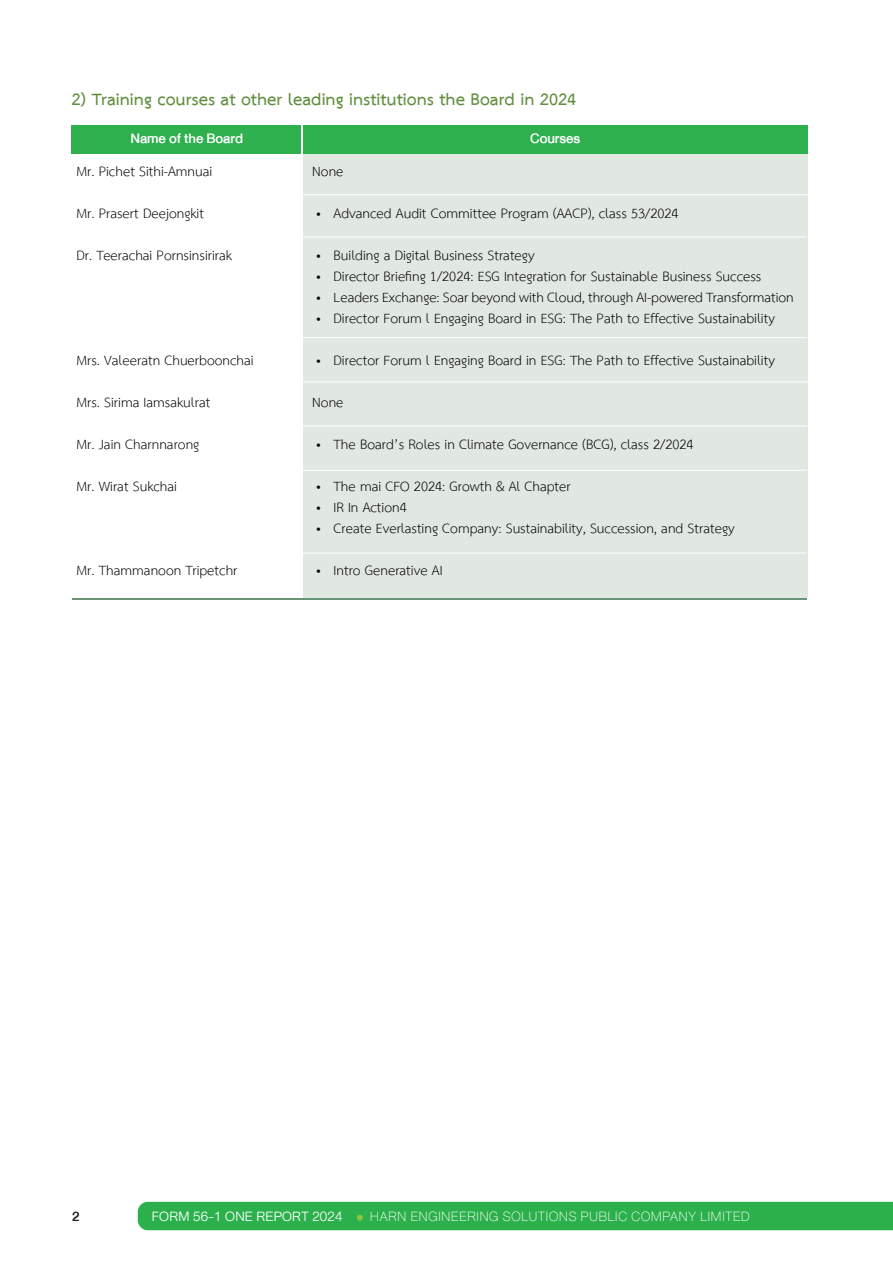
<style>
.page{position:relative;width:893px;height:1263px;background:#fff}
.page>*{position:absolute;margin:0;border:0;box-sizing:border-box;transform-origin:0 0}
.t1{font:700 24px "TH Sarabun New";color:#618e3e}
.t2{font:19.5px "TH Sarabun New";color:#000}
.t3{font:100 19.5px "DB Heavent";letter-spacing:.01em;color:#fff}
.t4{font:300 19.5px "DB Heaventt";letter-spacing:.01em;color:#fff}
.t5{font:500 19.5px "DB Helvethaica X";letter-spacing:-.005em;color:#fff}
.t6{font:500 19.5px "DB Heavent";color:#231f20}
</style>
<div class="page">
<div style="left:138px;top:1202px;width:755px;height:28px;background:#2cb04c"></div>
<div style="left:303px;top:149px;width:504px;height:449px;background:#e1e7e1"></div>
<div style="left:72px;top:125px;width:229px;height:28px;background:#2db04d"></div>
<div style="left:303px;top:125px;width:504px;height:28px;background:#2db04d"></div>
<hr style="left:72px;top:194px;width:735px;height:1px;background:#fff">
<hr style="left:71px;top:237px;width:735px;height:1px;background:#fff">
<hr style="left:71px;top:337px;width:736px;height:1px;background:#fff">
<hr style="left:72px;top:381px;width:736px;height:1px;background:#fff">
<hr style="left:71px;top:426px;width:736px;height:1px;background:#fff">
<hr style="left:71px;top:470px;width:736px;height:1px;background:#fff">
<hr style="left:71px;top:553px;width:735px;height:1px;background:#fff">
<hr style="left:72px;top:598px;width:734px;height:2px;background:#6c9477">
<p class="t1" style="left:71px;top:85px;width:506px">2) Training courses at other leading institutions the Board in 2024</p>
<p class="t5" style="left:130px;top:127px;width:114px">Name of the Board</p>
<p class="t5" style="left:530px;top:127px;width:52px">Courses</p>
<p class="t2" style="left:77px;top:160px;width:137px">Mr. Pichet Sithi-Amnuai</p>
<p class="t2" style="left:77px;top:202px;width:129px">Mr. Prasert Deejongkit</p>
<p class="t2" style="left:77px;top:244px;width:157px">Dr. Teerachai Pornsinsirirak</p>
<p class="t2" style="left:312px;top:160px;width:33px">None</p>
<p class="t2" style="left:317px;top:202px;width:364px">• Advanced Audit Committee Program (AACP), class 53/2024</p>
<p class="t2" style="left:317px;top:244px;width:219px">• Building a Digital Business Strategy</p>
<p class="t2" style="left:317px;top:265px;width:446px">• Director Briefing 1/2024: ESG Integration for Sustainable Business Success</p>
<p class="t2" style="left:317px;top:286px;width:479px">• Leaders Exchange: Soar beyond with Cloud, through AI-powered Transformation</p>
<p class="t2" style="left:317px;top:307px;width:460px">• Director Forum l Engaging Board in ESG: The Path to Effective Sustainability</p>
<p class="t2" style="left:317px;top:349px;width:460px">• Director Forum l Engaging Board in ESG: The Path to Effective Sustainability</p>
<p class="t2" style="left:312px;top:391px;width:33px">None</p>
<p class="t2" style="left:317px;top:433px;width:379px">• The Board’s Roles in Climate Governance (BCG), class 2/2024</p>
<p class="t2" style="left:317px;top:475px;width:256px">• The mai CFO 2024: Growth &amp; Al Chapter</p>
<p class="t2" style="left:317px;top:496px;width:92px">• IR In Action4</p>
<p class="t2" style="left:317px;top:517px;width:420px">• Create Everlasting Company: Sustainability, Succession, and Strategy</p>
<p class="t2" style="left:317px;top:559px;width:127px">• Intro Generative AI</p>
<p class="t2" style="left:77px;top:349px;width:179px">Mrs. Valeeratn Chuerboonchai</p>
<p class="t2" style="left:77px;top:391px;width:135px">Mrs. Sirima Iamsakulrat</p>
<p class="t2" style="left:77px;top:433px;width:124px">Mr. Jain Charnnarong</p>
<p class="t2" style="left:77px;top:475px;width:102px">Mr. Wirat Sukchai</p>
<p class="t2" style="left:77px;top:559px;width:162px">Mr. Thammanoon Tripetchr</p>
<p class="t6" style="left:72px;top:1205px;width:9px">2</p>
<p class="t4" style="left:152px;top:1205px;width:192px">FORM 56-1 ONE REPORT 2024</p>
<p class="t3" style="left:370px;top:1205px;width:382px">HARN ENGINEERING SOLUTIONS PUBLIC COMPANY LIMITED</p>
</div>
